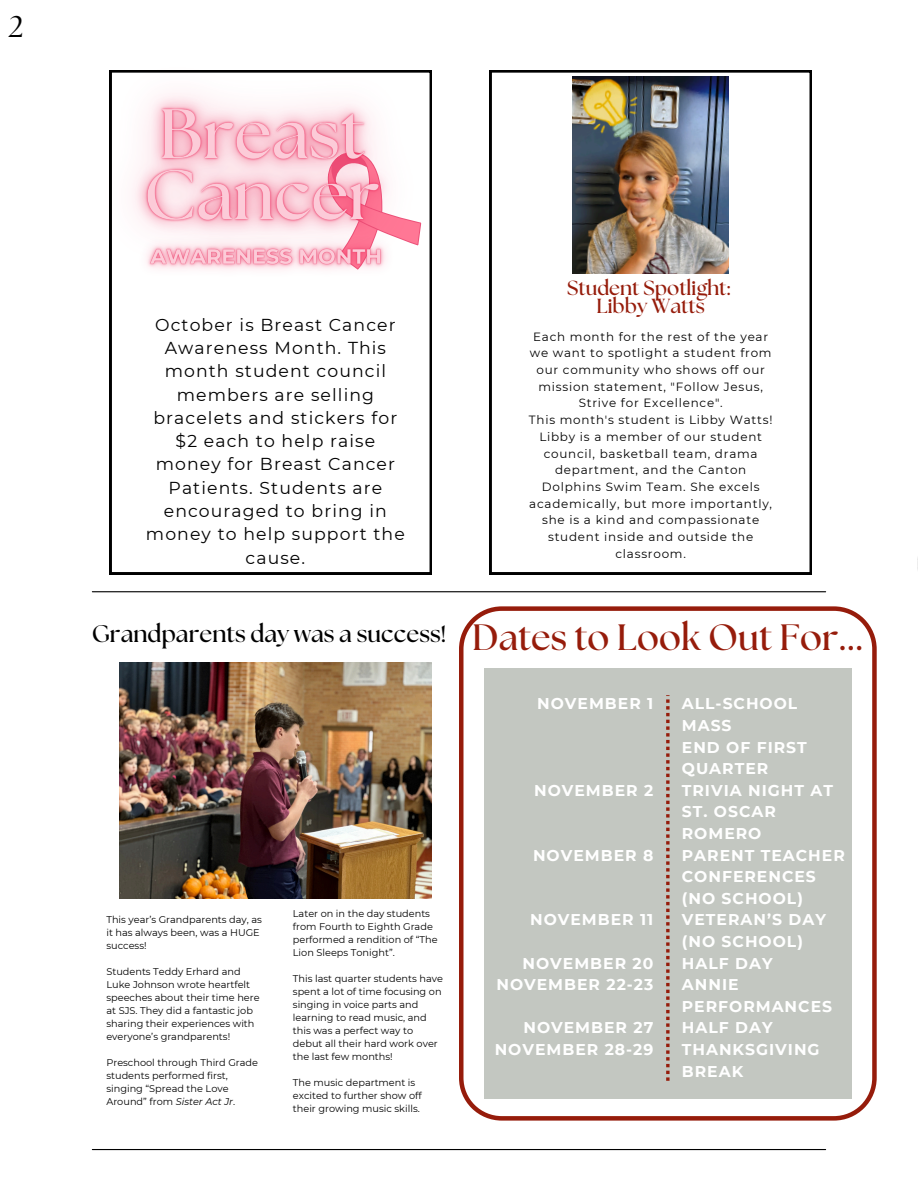
<style>
.page{position:relative;width:918px;height:1188px;background:#fff}
.page>*{position:absolute;margin:0;border:0;box-sizing:border-box;transform-origin:0 0}
.t1{font:700 36.6px "The Seasons";color:#961c0b}
.t2{font:30px "The Seasons";color:#000}
.t3{font:700 24px "The Seasons";color:#000}
.t4{font:700 20.4px/18px "The Seasons";color:#961c0b;text-align:center}
.t5{font:17.25px/23.2px "Montserrat";letter-spacing:.065em;color:#000;text-align:center}
.t6{font:700 15.6px/21.6px "Montserrat";letter-spacing:.065em;color:#fff}
.t7{font:12px/16.6px "Montserrat";letter-spacing:.065em;color:#000;text-align:center}
.t8{font:9.75px/13px "Montserrat";color:#000}
.s1{font-style:italic}
</style>
<div class="page">
<img style="left:91px;top:70px;width:827px;height:1081px">
<svg style="left:459px;top:606px;width:417px;height:514px"></svg>
<div style="left:484px;top:669px;width:368px;height:430px;background:#c3c7c1"></div>
<svg style="left:666px;top:695px;width:4px;height:386px"></svg>
<hr style="left:92px;top:591px;width:734px;height:1px;background:#000">
<img style="left:91px;top:70px;width:374px;height:247px">
<svg style="left:490px;top:70px;width:321px;height:504px"></svg>
<img style="left:573px;top:76px;width:156px;height:197px">
<hr style="left:92px;top:1149px;width:734px;height:1px;background:#000">
<img style="left:119px;top:663px;width:313px;height:235px">
<svg style="left:110px;top:70px;width:321px;height:504px"></svg>
<h2 class="t2" style="left:9px;top:13px;width:16px">2</h2>
<p class="t5" style="left:146px;top:313px;width:260px">October is Breast Cancer<br>Awareness Month. This month student council members are selling bracelets and stickers for $2 each to help raise money for Breast Cancer<br>Patients. Students are encouraged to bring in money to help support the cause.</p>
<p class="t3" style="left:92px;top:622px;width:356px">Grandparents day was a success!</p>
<p class="t8" style="left:106px;top:913px;width:157px">This year’s Grandparents day, as it has always been, was a HUGE success!</p>
<p class="t8" style="left:106px;top:965px;width:155px">Students Teddy Erhard and<br>Luke Johnson wrote heartfelt speeches about their time here at SJS. They did a fantastic job sharing their experiences with everyone’s grandparents!</p>
<p class="t8" style="left:106px;top:1056px;width:153px">Preschool through Third Grade students performed first, singing “Spread the Love<br>Around” from <span class="s1">Sister Act Jr</span>.</p>
<p class="t8" style="left:293px;top:907px;width:146px">Later on in the day students from Fourth to Eighth Grade performed a rendition of “The<br>Lion Sleeps Tonight”.</p>
<p class="t8" style="left:293px;top:972px;width:152px">This last quarter students have spent a lot of time focusing on singing in voice parts and learning to read music, and this was a perfect way to debut all their hard work over the last few months!</p>
<p class="t8" style="left:293px;top:1076px;width:130px">The music department is excited to further show off their growing music skills.</p>
<p class="t4" style="left:567px;top:280px;width:164px">Student Spotlight:<br>Libby Watts</p>
<p class="t7" style="left:530px;top:328px;width:243px">Each month for the rest of the year we want to spotlight a student from our community who shows off our mission statement, "Follow Jesus,<br>Strive for Excellence".</p>
<p class="t7" style="left:529px;top:412px;width:245px">This month's student is Libby Watts!<br>Libby is a member of our student council, basketball team, drama department, and the Canton<br>Dolphins Swim Team. She excels academically, but more importantly, she is a kind and compassionate student inside and outside the classroom.</p>
<p class="t1" style="left:472px;top:621px;width:393px">Dates to Look Out For...</p>
<p class="t6" style="left:537px;top:693px;width:118px">NOVEMBER 1</p>
<p class="t6" style="left:534px;top:779px;width:121px">NOVEMBER 2</p>
<h6 class="t6" style="left:533px;top:844px;width:122px">NOVEMBER 8</h6>
<p class="t6" style="left:530px;top:909px;width:125px">NOVEMBER 11</p>
<p class="t6" style="left:523px;top:952px;width:132px">NOVEMBER 20</p>
<h4 class="t6" style="left:496px;top:974px;width:158px">NOVEMBER 22-23</h4>
<p class="t6" style="left:523px;top:1017px;width:131px">NOVEMBER 27</p>
<p class="t6" style="left:495px;top:1039px;width:160px">NOVEMBER 28-29</p>
<p class="t6" style="left:682px;top:693px;width:117px">ALL-SCHOOL<br>MASS</p>
<p class="t6" style="left:682px;top:736px;width:127px">END OF FIRST<br>QUARTER</p>
<p class="t6" style="left:682px;top:779px;width:153px">TRIVIA NIGHT AT<br>ST. OSCAR<br>ROMERO</p>
<p class="t6" style="left:682px;top:844px;width:164px">PARENT TEACHER</p>
<p class="t6" style="left:682px;top:866px;width:136px">CONFERENCES (NO SCHOOL)</p>
<h2 class="t6" style="left:682px;top:909px;width:146px">VETERAN’S DAY (NO SCHOOL)</h2>
<p class="t6" style="left:682px;top:952px;width:92px">HALF DAY</p>
<p class="t6" style="left:682px;top:974px;width:152px">ANNIE<br>PERFORMANCES</p>
<p class="t6" style="left:682px;top:1017px;width:92px">HALF DAY</p>
<p class="t6" style="left:682px;top:1039px;width:139px">THANKSGIVING<br>BREAK</p>
</div>
